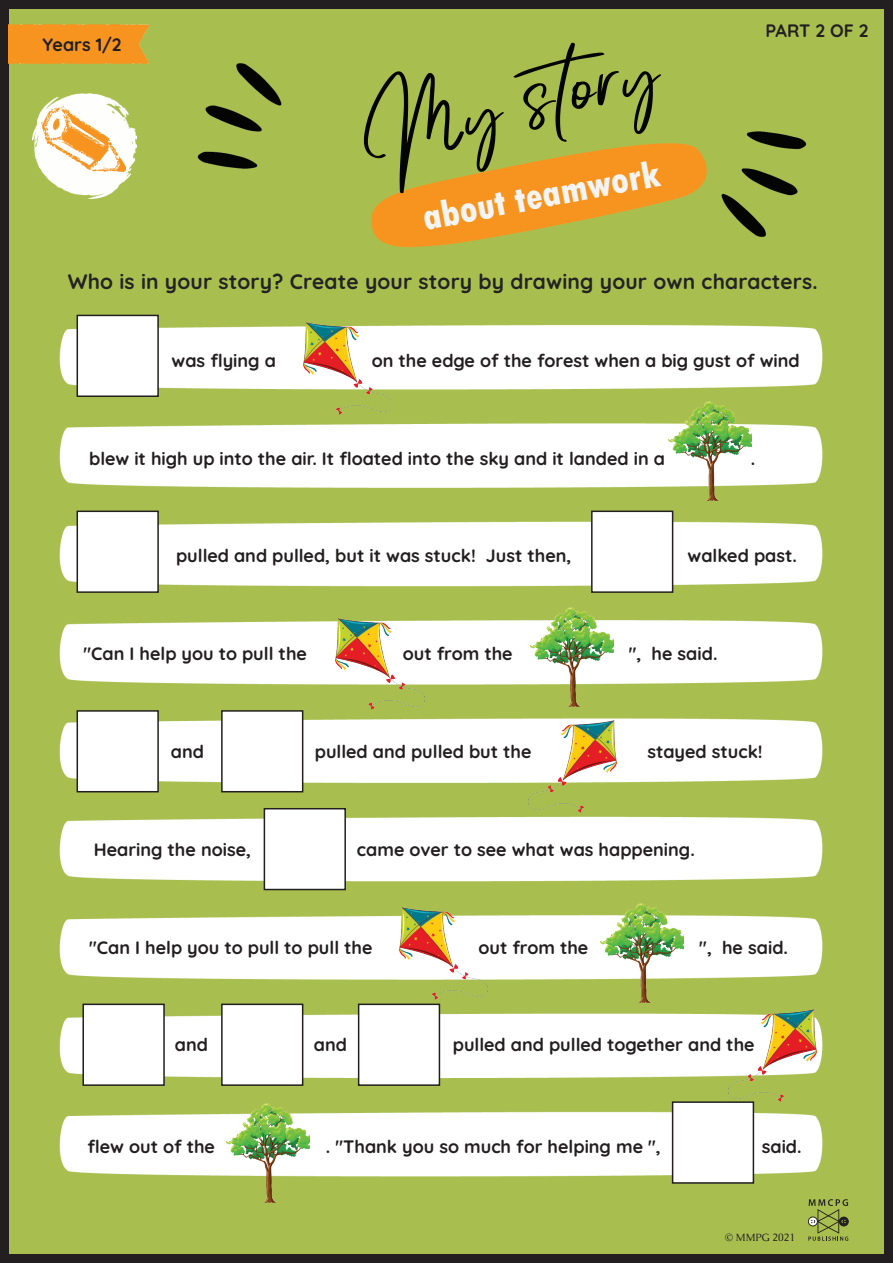
<style>
.page{position:relative;width:893px;height:1263px;background:#fff}
.page>*{position:absolute;margin:0;border:0;box-sizing:border-box;transform-origin:0 0}
.t1{font:800 condensed 39px "Tw Cen";color:#f4f4f3}
.t2{font:700 21px "Quicksand";letter-spacing:.01em;color:#222323}
.t3{font:700 18px "Quicksand";color:#231f20}
.t4{font:10.5px "Caudex";color:#231f20}
</style>
<div class="page">
<img style="left:10px;top:10px;width:873px;height:1243px">
<div style="left:0;top:0;width:893px;height:1263px;border:9px solid #231f20"></div>
<svg style="left:364px;top:43px;width:297px;height:150px;background:#a5a640"></svg>
<img style="left:32px;top:94px;width:105px;height:104px">
<img style="left:42px;top:107px;width:84px;height:65px">
<img style="left:669px;top:401px;width:83px;height:103px">
<img style="left:336px;top:618px;width:88px;height:92px">
<img style="left:530px;top:607px;width:83px;height:103px">
<img style="left:528px;top:720px;width:89px;height:92px">
<img style="left:400px;top:907px;width:88px;height:92px">
<img style="left:601px;top:903px;width:83px;height:103px">
<img style="left:728px;top:1010px;width:88px;height:91px">
<img style="left:226px;top:1103px;width:83px;height:102px">
<div style="left:77px;top:315px;width:81px;height:81px;background:#fff"></div>
<div style="left:77px;top:315px;width:82px;height:82px;border:2px solid #231f20"></div>
<img style="left:303px;top:323px;width:87px;height:92px">
<div style="left:77px;top:511px;width:81px;height:81px;background:#fff"></div>
<div style="left:77px;top:511px;width:82px;height:82px;border:2px solid #231f20"></div>
<div style="left:592px;top:511px;width:81px;height:81px;background:#fff"></div>
<div style="left:591px;top:511px;width:82px;height:82px;border:2px solid #231f20"></div>
<div style="left:77px;top:711px;width:81px;height:81px;background:#fff"></div>
<div style="left:77px;top:710px;width:82px;height:82px;border:2px solid #231f20"></div>
<div style="left:222px;top:711px;width:81px;height:81px;background:#fff"></div>
<div style="left:221px;top:710px;width:82px;height:82px;border:2px solid #231f20"></div>
<div style="left:264px;top:809px;width:81px;height:80px;background:#fff"></div>
<div style="left:264px;top:808px;width:82px;height:82px;border:2px solid #231f20"></div>
<div style="left:673px;top:1102px;width:80px;height:81px;background:#fff"></div>
<div style="left:672px;top:1101px;width:82px;height:83px;border:2px solid #231f20"></div>
<div style="left:83px;top:1004px;width:81px;height:81px;background:#fff"></div>
<div style="left:82px;top:1003px;width:83px;height:83px;border:2px solid #231f20"></div>
<div style="left:222px;top:1004px;width:81px;height:81px;background:#fff"></div>
<div style="left:221px;top:1003px;width:82px;height:83px;border:2px solid #231f20"></div>
<div style="left:359px;top:1004px;width:80px;height:81px;background:#fff"></div>
<div style="left:358px;top:1003px;width:82px;height:83px;border:2px solid #231f20"></div>
<div style="left:9px;top:24px;width:139px;height:39px;background:#f79420"></div>
<svg style="left:808px;top:1199px;width:41px;height:42px;background:#8c9c49"></svg>
<p class="t3" style="left:43px;top:31px;width:80px">Years 1/2</p>
<h1 class="t1" style="left:419px;top:195px;width:242px;rotate:-11deg">about teamwork</h1>
<p class="t3" style="left:765px;top:17px;width:105px">PART 2 OF 2</p>
<p class="t2" style="left:68px;top:265px;width:752px">Who is in your story? Create your story by drawing your own characters.</p>
<p class="t3" style="left:172px;top:346px;width:106px">was flying a</p>
<p class="t3" style="left:372px;top:346px;width:430px">on the edge of the forest when a big gust of wind</p>
<p class="t3" style="left:89px;top:444px;width:577px">blew it high up into the air. It floated into the sky and it landed in a</p>
<p class="t3" style="left:751px;top:444px;width:6px">.</p>
<p class="t3" style="left:176px;top:542px;width:397px">pulled and pulled, but it was stuck! Just then,</p>
<p class="t3" style="left:687px;top:542px;width:111px">walked past.</p>
<p class="t3" style="left:83px;top:640px;width:225px">"Can I help you to pull the</p>
<p class="t3" style="left:403px;top:640px;width:111px">out from the</p>
<p class="t3" style="left:629px;top:640px;width:90px">", he said.</p>
<p class="t3" style="left:171px;top:738px;width:35px">and</p>
<p class="t3" style="left:315px;top:738px;width:218px">pulled and pulled but the</p>
<p class="t3" style="left:648px;top:738px;width:117px">stayed stuck!</p>
<p class="t3" style="left:94px;top:835px;width:159px">Hearing the noise,</p>
<p class="t3" style="left:357px;top:835px;width:339px">came over to see what was happening.</p>
<p class="t3" style="left:89px;top:933px;width:285px">"Can I help you to pull to pull the</p>
<p class="t3" style="left:478px;top:933px;width:111px">out from the</p>
<p class="t3" style="left:699px;top:933px;width:90px">", he said.</p>
<p class="t3" style="left:175px;top:1031px;width:35px">and</p>
<p class="t3" style="left:314px;top:1031px;width:35px">and</p>
<p class="t3" style="left:453px;top:1031px;width:303px">pulled and pulled together and the</p>
<p class="t3" style="left:87px;top:1133px;width:129px">flew out of the</p>
<p class="t3" style="left:326px;top:1133px;width:336px">. "Thank you so much for helping me ",</p>
<p class="t3" style="left:762px;top:1133px;width:41px">said.</p>
<p class="t4" style="left:725px;top:1230px;width:71px">© MMPG 2021</p>
</div>
